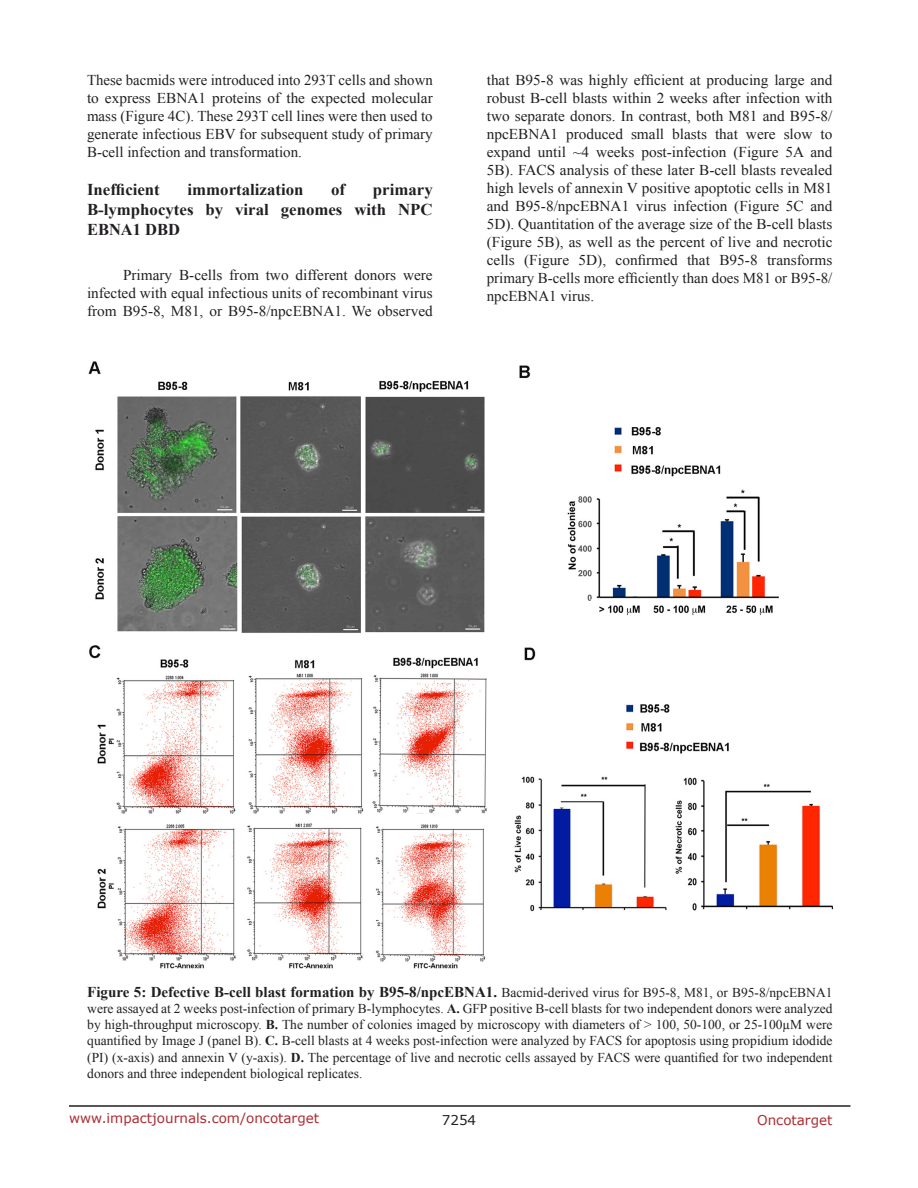
<style>
.page{position:relative;width:918px;height:1188px;background:#fff}
.page>*{position:absolute;margin:0;border:0;box-sizing:border-box;transform-origin:0 0}
.SubHeading{font:700 16.5px/19.8px "Times New Roman";color:#221f22;text-align:justify}
.BodyText{font:15px/18px "Times New Roman";color:#221f22;text-align:justify}
.FigureText{font:700 15px "Times New Roman";color:#221f22}
.FigureText-2{font:13.5px/16.2px "Times New Roman";color:#221f22;text-align:justify}
.t1{font:13.5px "Verdana";color:#ac2b31}
.t2{font:13.5px "Verdana";color:#221f22}
.s1{font-weight:400;font-size:13.5px}
.s2{font-weight:700}
</style>
<div class="page">
<hr style="left:69px;top:1105px;width:781px;height:2px;background:#231f20">
<img style="left:88px;top:361px;width:744px;height:608px">
<p class="BodyText" style="left:87px;top:71px;width:347px">These bacmids were introduced into 293T cells and shown to express EBNA1 proteins of the expected molecular mass (Figure 4C). These 293T cell lines were then used to generate infectious EBV for subsequent study of primary B-cell infection and transformation.</p>
<p class="SubHeading" style="left:87px;top:179px;width:74px">Inefficient</p>
<p class="SubHeading" style="left:188px;top:179px;width:117px">immortalization</p>
<p class="SubHeading" style="left:331px;top:179px;width:16px">of</p>
<p class="SubHeading" style="left:87px;top:179px;width:347px;text-indent:286px">primary B-lymphocytes by viral genomes with NPC EBNA1 DBD</p>
<p class="BodyText" style="left:87px;top:266px;width:347px;text-indent:36px">Primary B-cells from two different donors were infected with equal infectious units of recombinant virus from B95-8, M81, or B95-8/npcEBNA1. We observed</p>
<p class="BodyText" style="left:487px;top:71px;width:347px">that B95-8 was highly efficient at producing large and robust B-cell blasts within 2 weeks after infection with two separate donors. In contrast, both M81 and B95-8/ npcEBNA1 produced small blasts that were slow to expand until ~4 weeks post-infection (Figure 5A and 5B). FACS analysis of these later B-cell blasts revealed high levels of annexin V positive apoptotic cells in M81 and B95-8/npcEBNA1 virus infection (Figure 5C and 5D). Quantitation of the average size of the B-cell blasts (Figure 5B), as well as the percent of live and necrotic cells (Figure 5D), confirmed that B95-8 transforms primary B-cells more efficiently than does M81 or B95-8/ npcEBNA1 virus.</p>
<p class="FigureText" style="left:87px;top:981px;width:747px">Figure 5: Defective B-cell blast formation by B95-8/npcEBNA1. <span class="s1">Bacmid-derived virus for B95-8, M81, or B95-8/npcEBNA1</span></p>
<p class="FigureText-2" style="left:87px;top:1000px;width:747px">were assayed at 2 weeks post-infection of primary B-lymphocytes. <span class="s2">A.</span> GFP positive B-cell blasts for two independent donors were analyzed by high-throughput microscopy. <span class="s2">B.</span> The number of colonies imaged by microscopy with diameters of &gt; 100, 50-100, or 25-100µM were quantified by Image J (panel B). <span class="s2">C.</span> B-cell blasts at 4 weeks post-infection were analyzed by FACS for apoptosis using propidium idodide (PI) (x-axis) and annexin V (y-axis). <span class="s2">D.</span> The percentage of live and necrotic cells assayed by FACS were quantified for two independent donors and three independent biological replicates.</p>
<p class="t1" style="left:69px;top:1109px;width:252px">www.impactjournals.com/oncotarget</p>
<p class="t2" style="left:442px;top:1111px;width:36px">7254</p>
<p class="t1" style="left:757px;top:1111px;width:77px">Oncotarget</p>
</div>
